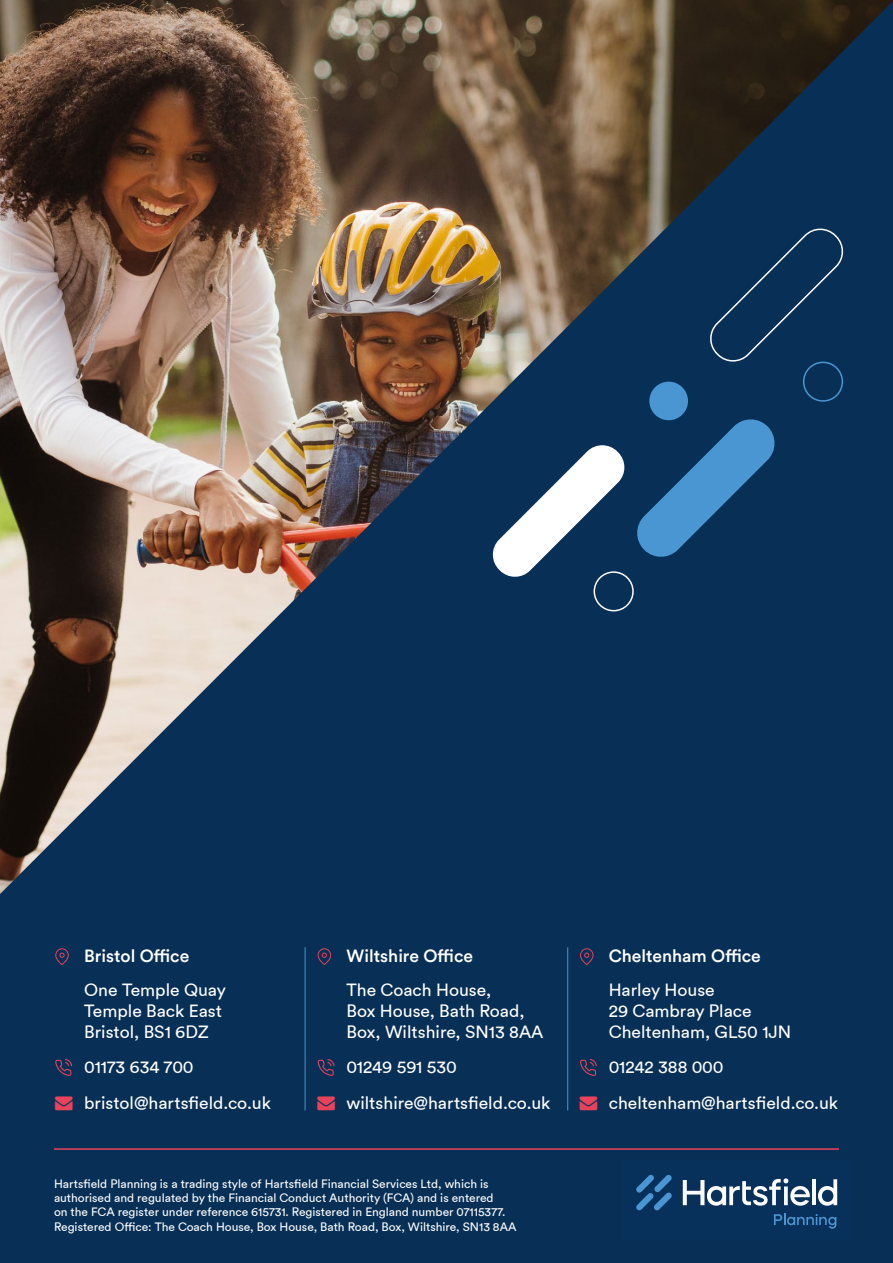
<style>
.page{position:relative;width:893px;height:1263px;background:#fff}
.page>*{position:absolute;margin:0;border:0;box-sizing:border-box;transform-origin:0 0}
.t1{font:17.55px/21px "Circular Std";color:#fff}
.t2{font:500 17.55px "Circular Std";color:#fff}
.t3{font:12px/14.4px "Circular Std";color:#fff}
.s1{color:#e9435c}
</style>
<div class="page">
<img style="left:0;top:1px;width:893px;height:1262px">
<svg style="left:635px;top:417px;width:142px;height:142px;background:#215786"></svg>
<div style="left:709px;top:225px;width:137px;height:140px;background:#083057"></div>
<div style="left:649px;top:382px;width:39px;height:38px;background:#4a96d2;border-radius:50%"></div>
<div style="left:594px;top:571px;width:40px;height:40px;border:2px solid #fff;border-radius:50%"></div>
<svg style="left:491px;top:443px;width:135px;height:136px"></svg>
<div style="left:803px;top:362px;width:40px;height:40px;border:2px solid #4a96d2;border-radius:50%"></div>
<hr style="left:54px;top:1148px;width:785px;height:2px;background:#e9435c">
<div style="left:622px;top:1160px;width:229px;height:80px;background:#07305a"></div>
<svg style="left:774px;top:1213px;width:62px;height:16px"></svg>
<svg style="left:683px;top:1178px;width:127px;height:28px"></svg>
<hr style="left:812px;top:1179px;width:4px;height:26px;background:#fff">
<svg style="left:818px;top:1179px;width:19px;height:27px"></svg>
<svg style="left:636px;top:1175px;width:36px;height:36px"></svg>
<hr style="left:305px;top:947px;width:1px;height:163px;background:#4a96d2">
<hr style="left:567px;top:947px;width:1px;height:163px;background:#4a96d2">
<svg style="left:55px;top:1059px;width:17px;height:17px"></svg>
<svg style="left:318px;top:1059px;width:16px;height:17px"></svg>
<svg style="left:580px;top:1059px;width:17px;height:17px"></svg>
<svg style="left:55px;top:948px;width:14px;height:17px"></svg>
<svg style="left:318px;top:948px;width:13px;height:17px"></svg>
<svg style="left:580px;top:948px;width:13px;height:17px"></svg>
<h1 class="t2" style="left:347px;top:945px;width:128px">Wiltshire Office</h1>
<h1 class="t1" style="left:346px;top:980px;width:198px">The Coach House,<br>Box House, Bath Road,<br>Box, Wiltshire, SN13 8AA</h1>
<h1 class="t2" style="left:609px;top:945px;width:154px">Cheltenham Office</h1>
<h1 class="t1" style="left:609px;top:980px;width:184px">Harley House<br>29 Cambray Place<br>Cheltenham, GL50 1JN</h1>
<h1 class="t2" style="left:84px;top:945px;width:107px">Bristol Office</h1>
<h1 class="t1" style="left:84px;top:980px;width:143px">One Temple Quay<br>Temple Back East<br>Bristol, BS1 6DZ</h1>
<h1 class="t1" style="left:84px;top:1057px;width:111px">01173 634 700</h1>
<h1 class="t1" style="left:55px;top:1093px;width:217px"><span class="s1">→</span> bristol@hartsfield.co.uk</h1>
<h1 class="t1" style="left:317px;top:1093px;width:234px"><span class="s1">→</span> wiltshire@hartsfield.co.uk</h1>
<h1 class="t1" style="left:580px;top:1093px;width:260px"><span class="s1">→</span> cheltenham@hartsfield.co.uk</h1>
<h1 class="t1" style="left:347px;top:1057px;width:112px">01249 591 530</h1>
<h1 class="t1" style="left:609px;top:1057px;width:116px">01242 388 000</h1>
<p class="t3" style="left:54px;top:1176px;width:464px">Hartsfield Planning is a trading style of Hartsfield Financial Services Ltd, which is authorised and regulated by the Financial Conduct Authority (FCA) and is entered<br>on the FCA register under reference 615731. Registered in England number 07115377.<br>Registered Office: The Coach House, Box House, Bath Road, Box, Wiltshire, SN13 8AA</p>
</div>
